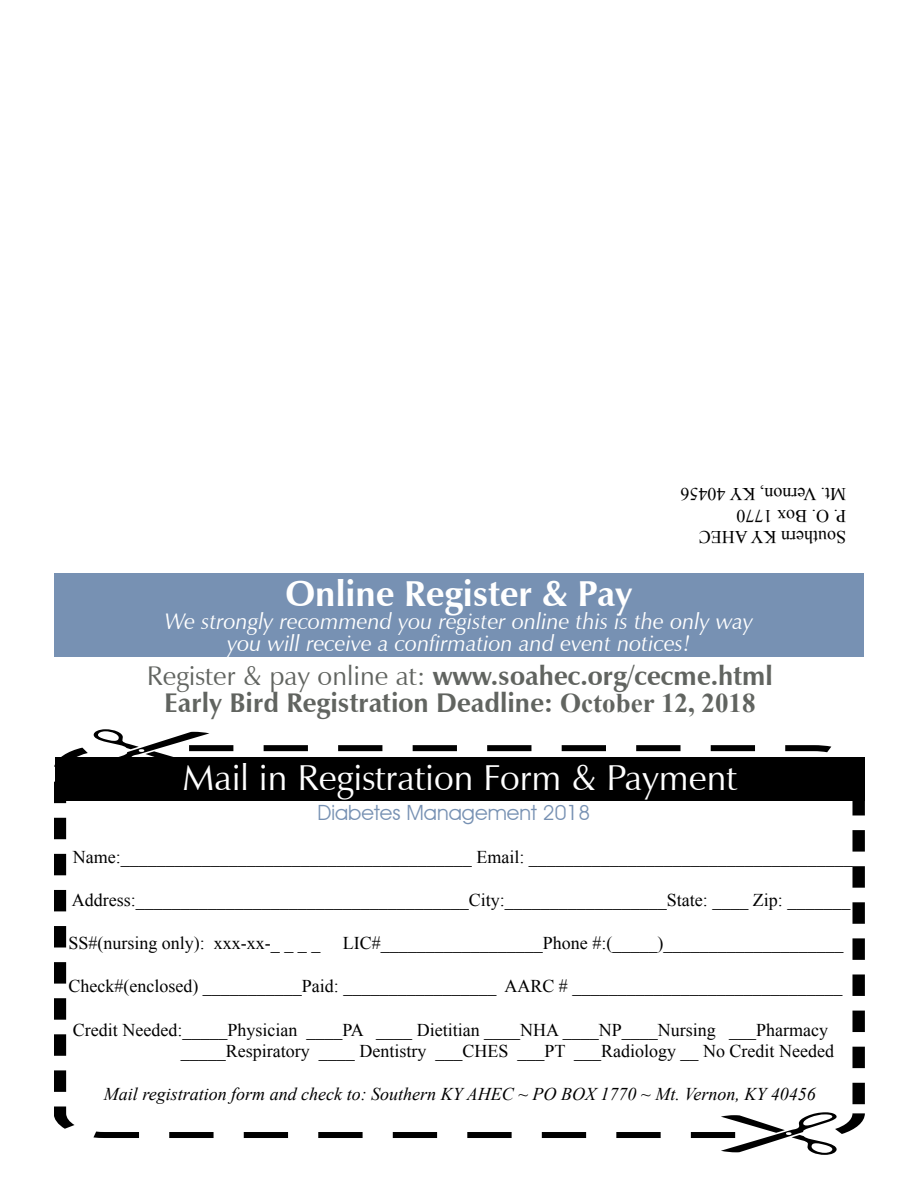
<style>
.page{position:relative;width:918px;height:1188px;background:#fff}
.page>*{position:absolute;margin:0;border:0;box-sizing:border-box;transform-origin:0 0}
.t1{font:36px "Zapf Humanist 601 BT";color:#fff}
.t2{font:700 36px "Zapf Humanist 601 BT";color:#fff}
.t3{font:700 27px/27px "Zapf Humanist 601 BT";color:#616460;text-align:center}
.t4{font:italic 22.5px/22.5px "Zapf Humanist 601 BT";color:#fff;text-align:center}
.t5{font:21px "Advantage";color:#7791b3}
.t6{font:18px/21.6px "Times New Roman";color:#000}
.t7{font:italic 18px "Times New Roman";color:#000}
.s1{font-weight:400}
.s2{font-family:"Times New Roman"}
</style>
<div class="page">
<svg style="left:54px;top:745px;width:811px;height:393px"></svg>
<svg style="left:721px;top:1112px;width:116px;height:43px"></svg>
<svg style="left:94px;top:729px;width:115px;height:28px"></svg>
<div style="left:54px;top:573px;width:810px;height:83px;background:#7791b3"></div>
<div style="left:55px;top:757px;width:810px;height:43px;background:#000"></div>
<p class="t6" style="left:846px;top:549px;width:167px;rotate:-180deg">Southern KY AHEC<br>P. O. Box 1770<br>Mt. Vernon, KY 40456</p>
<h1 class="t2" style="left:286px;top:572px;width:349px">Online Register &amp; Pay</h1>
<p class="t4" style="left:165px;top:610px;width:590px">We strongly recommend you register online this is the only way you will receive a confirmation and event notices!</p>
<h2 class="t3" style="left:147px;top:662px;width:628px"><span class="s1">Register &amp; pay online at:</span> www.soahec.org/cecme.html<br>Early Bird Registration Deadline: <span class="s2">October 12, 2018</span></h2>
<h1 class="t1" style="left:183px;top:756px;width:556px">Mail in Registration Form &amp; Payment</h1>
<p class="t5" style="left:317px;top:800px;width:274px">Diabetes Management 2018</p>
<p class="t6" style="left:73px;top:846px;width:781px">Name:_______________________________________ Email: ____________________________________</p>
<p class="t6" style="left:72px;top:889px;width:780px">Address:_____________________________________City:__________________State: ____ Zip: _______</p>
<p class="t6" style="left:68px;top:932px;width:253px">SS#(nursing only): xxx-xx-_ _ _ _</p>
<p class="t6" style="left:343px;top:932px;width:502px">LIC#__________________Phone #:(_____)____________________</p>
<p class="t6" style="left:68px;top:975px;width:775px">Check#(enclosed) ___________Paid: _________________ AARC # ______________________________</p>
<p class="t6" style="left:181px;top:1019px;width:655px;text-indent:-108px">Credit Needed:_____Physician ____PA ____ Dietitian ____NHA ____NP____Nursing ___Pharmacy _____Respiratory ____ Dentistry ___CHES ___PT ___Radiology __ No Credit Needed</p>
<p class="t7" style="left:104px;top:1082px;width:713px">Mail registration form and check to: Southern KY AHEC ~ PO BOX 1770 ~ Mt. Vernon, KY 40456</p>
</div>
